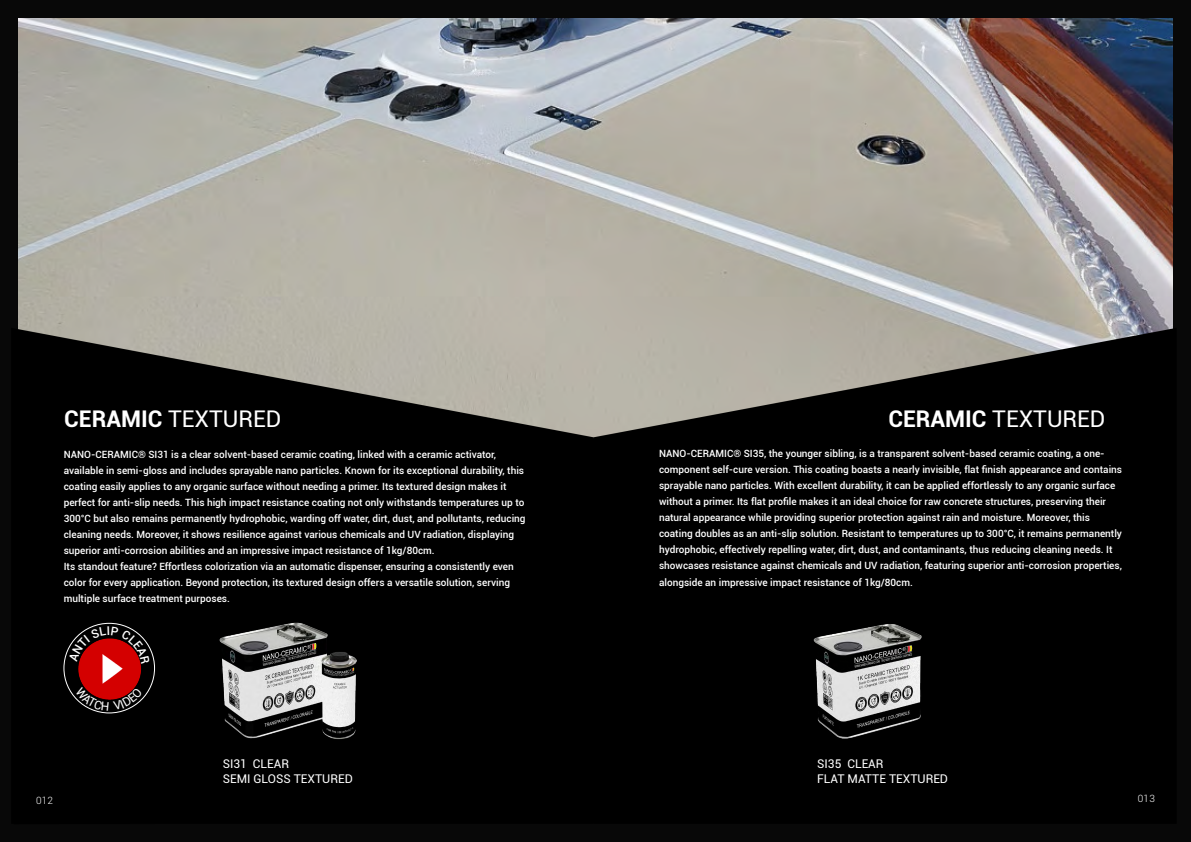
<style>
.page{position:relative;width:1191px;height:842px;background:#000}
.page>*{position:absolute;margin:0;border:0;box-sizing:border-box;transform-origin:0 0}
.t1{font:23px "Roboto";color:#fff}
.t2{font:12px/14.4px "Roboto";color:#fff}
.t3{font:500 10px/16px "Roboto";color:#fff}
.t4{font:300 10px "Roboto";letter-spacing:.03em;color:#fff}
.s1{font-weight:700}
</style>
<div class="page">
<img style="left:18px;top:18px;width:1155px;height:133px">
<img style="left:18px;top:151px;width:1155px;height:563px">
<img style="left:210px;top:609px;width:158px;height:130px">
<img style="left:803px;top:605px;width:128px;height:134px">
<svg style="left:64px;top:623px;width:90px;height:90px"></svg>
<img style="left:73px;top:664px;width:73px;height:40px">
<svg style="left:69px;top:626px;width:81px;height:38px"></svg>
<svg style="left:75px;top:687px;width:68px;height:24px"></svg>
<h1 class="t1" style="left:64px;top:405px;width:219px"><span class="s1">CERAMIC</span> TEXTURED</h1>
<p class="t3" style="left:64px;top:447px;width:463px">NANO-CERAMIC® SI31 is a clear solvent-based ceramic coating, linked with a ceramic activator, available in semi-gloss and includes sprayable nano particles. Known for its exceptional durability, this coating easily applies to any organic surface without needing a primer. Its textured design makes it perfect for anti-slip needs. This high impact resistance coating not only withstands temperatures up to 300°C but also remains permanently hydrophobic, warding off water, dirt, dust, and pollutants, reducing cleaning needs. Moreover, it shows resilience against various chemicals and UV radiation, displaying superior anti-corrosion abilities and an impressive impact resistance of 1kg/80cm.<br>Its standout feature? Effortless colorization via an automatic dispenser, ensuring a consistently even color for every application. Beyond protection, its textured design offers a versatile solution, serving multiple surface treatment purposes.</p>
<p class="t2" style="left:223px;top:757px;width:131px">SI31 CLEAR<br>SEMI GLOSS TEXTURED</p>
<h1 class="t1" style="left:888px;top:405px;width:219px"><span class="s1">CERAMIC</span> TEXTURED</h1>
<p class="t3" style="left:659px;top:446px;width:464px">NANO-CERAMIC® SI35, the younger sibling, is a transparent solvent-based ceramic coating, a one&shy;component self-cure version. This coating boasts a nearly invisible, flat finish appearance and contains sprayable nano particles. With excellent durability, it can be applied effortlessly to any organic surface without a primer. Its flat profile makes it an ideal choice for raw concrete structures, preserving their natural appearance while providing superior protection against rain and moisture. Moreover, this coating doubles as an anti-slip solution. Resistant to temperatures up to 300°C, it remains permanently hydrophobic, effectively repelling water, dirt, dust, and contaminants, thus reducing cleaning needs. It showcases resistance against chemicals and UV radiation, featuring superior anti-corrosion properties, alongside an impressive impact resistance of 1kg/80cm.</p>
<p class="t2" style="left:817px;top:757px;width:132px">SI35 CLEAR<br>FLAT MATTE TEXTURED</p>
<p class="t4" style="left:36px;top:795px;width:19px">012</p>
<p class="t4" style="left:1137px;top:793px;width:19px">013</p>
</div>
